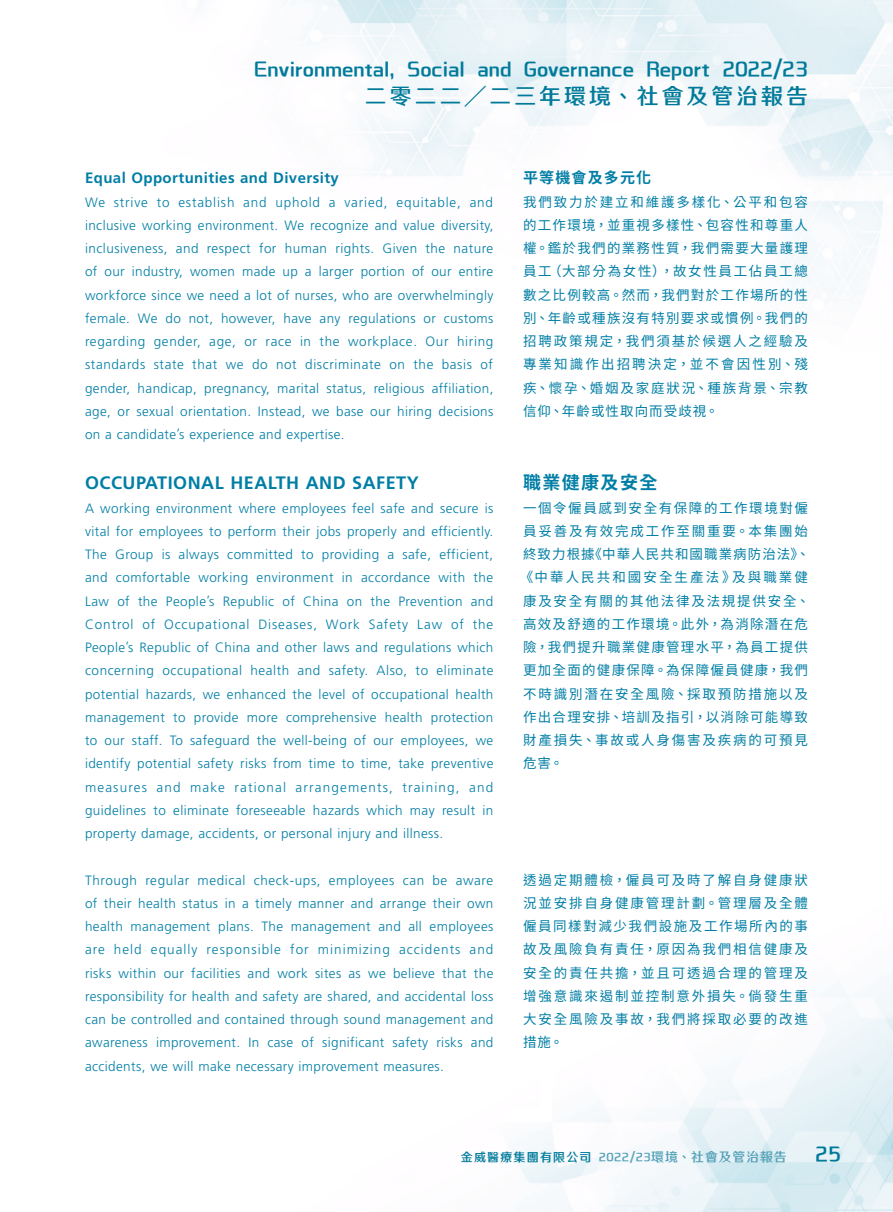
<style>
.page{position:relative;width:893px;height:1212px;background:#fff}
.page>*{position:absolute;margin:0;border:0;box-sizing:border-box;transform-origin:0 0}
.t1{font:22.5px "Tensentype Zhi Hei GB18030 W3";letter-spacing:-.005em;color:#007a9a}
.t2{font:21.75px "Tensentype Zhi Hei GB18030 W3";letter-spacing:.145em;color:#007a9a}
.Heading_1{font:700 18px "Frutiger LT Std";letter-spacing:.03em;color:#007ea5}
.C_Heading_1{font:700 18px "Source Han Sans TC";letter-spacing:.08em;color:#007ea5}
.Heading_2{font:700 15px "Frutiger LT Std";letter-spacing:.03em;color:#007ea5}
.C_Heading_2{font:700 15px "Source Han Sans TC";letter-spacing:.08em;color:#007ea5}
.Body_Text{font:300 13.5px/23.2px "Frutiger LT Std";letter-spacing:.03em;color:#007ea5;text-align:justify}
.C_Body_Text{font:13.5px/23.2px "Source Han Sans TC";letter-spacing:.135em;color:#007ea5;text-align:justify}
.C_Body_Text-2{font:13.5px/23.2px "Source Han Sans TC";letter-spacing:.115em;color:#007ea5}
.t3{font:12.75px "Tensentype Zhi Hei GB18030 W3";letter-spacing:.08em;color:#54a1b7}
.s1{font-size:12px;color:#007a9a}
</style>
<div class="page">
<img style="left:198px;top:0;width:695px;height:1212px">
<h1 class="t1" style="left:254px;top:53px;width:555px">Environmental, Social and Governance Report 2022/23</h1>
<h2 class="t2" style="left:365px;top:81px;width:444px">二零二二╱二三年環境﹑社會及管治報告</h2>
<p class="Heading_2" style="left:85px;top:169px;width:255px">Equal Opportunities and Diversity</p>
<p class="Body_Text" style="left:85px;top:190px;width:410px">We strive to establish and uphold a varied, equitable, and inclusive working environment. We recognize and value diversity, inclusiveness, and respect for human rights. Given the nature of our industry, women made up a larger portion of our entire workforce since we need a lot of nurses, who are overwhelmingly female. We do not, however, have any regulations or customs regarding gender, age, or race in the workplace. Our hiring standards state that we do not discriminate on the basis of gender, handicap, pregnancy, marital status, religious affiliation, age, or sexual orientation. Instead, we base our hiring decisions on a candidate’s experience and expertise.</p>
<p class="Heading_1" style="left:85px;top:472px;width:335px">OCCUPATIONAL HEALTH AND SAFETY</p>
<p class="Body_Text" style="left:85px;top:496px;width:410px">A working environment where employees feel safe and secure is vital for employees to perform their jobs properly and efficiently.<br>The Group is always committed to providing a safe, efficient, and comfortable working environment in accordance with the Law of the People’s Republic of China on the Prevention and Control of Occupational Diseases, Work Safety Law of the People’s Republic of China and other laws and regulations which concerning occupational health and safety. Also, to eliminate potential hazards, we enhanced the level of occupational health management to provide more comprehensive health protection to our staff. To safeguard the well-being of our employees, we identify potential safety risks from time to time, take preventive measures and make rational arrangements, training, and guidelines to eliminate foreseeable hazards which may result in property damage, accidents, or personal injury and illness.</p>
<p class="Body_Text" style="left:85px;top:868px;width:410px">Through regular medical check-ups, employees can be aware of their health status in a timely manner and arrange their own health management plans. The management and all employees are held equally responsible for minimizing accidents and risks within our facilities and work sites as we believe that the responsibility for health and safety are shared, and accidental loss can be controlled and contained through sound management and awareness improvement. In case of significant safety risks and accidents, we will make necessary improvement measures.</p>
<p class="C_Heading_2" style="left:523px;top:169px;width:130px">平等機會及多元化</p>
<p class="C_Body_Text" style="left:523px;top:190px;width:286px">我們致力於建立和維護多樣化、公平和包容的工作環境，並重視多樣性、包容性和尊重人權。鑑於我們的業務性質，我們需要大量護理員工（大部分為女性），故女性員工佔員工總數之比例較高。然而，我們對於工作場所的性別、年齡或種族沒有特別要求或慣例。我們的招聘政策規定，我們須基於候選人之經驗及專業知識作出招聘決定，並不會因性別、殘疾、懷孕、婚姻及家庭狀況、種族背景、宗教信仰、年齡或性取向而受歧視。</p>
<p class="C_Heading_1" style="left:523px;top:473px;width:136px">職業健康及安全</p>
<p class="C_Body_Text-2" style="left:520px;top:496px;width:291px">一個令僱員感到安全有保障的工作環境對僱員妥善及有效完成工作至關重要。本集團始終致力根據《中華人民共和國職業病防治法》、《中華人民共和國安全生產法》及與職業健康及安全有關的其他法律及法規提供安全、高效及舒適的工作環境。此外，為消除潛在危險，我們提升職業健康管理水平，為員工提供更加全面的健康保障。為保障僱員健康，我們不時識別潛在安全風險、採取預防措施以及作出合理安排、培訓及指引，以消除可能導致財產損失、事故或人身傷害及疾病的可預見危害。</p>
<p class="C_Body_Text" style="left:523px;top:868px;width:286px">透過定期體檢，僱員可及時了解自身健康狀況並安排自身健康管理計劃。管理層及全體僱員同樣對減少我們設施及工作場所內的事故及風險負有責任，原因為我們相信健康及安全的責任共擔，並且可透過合理的管理及增強意識來遏制並控制意外損失。倘發生重大安全風險及事故，我們將採取必要的改進措施。</p>
<p class="t3" style="left:461px;top:1148px;width:327px"><span class="s1">金威醫療集團有限公司</span> 2022/23環境﹑社會及管治報告</p>
<h1 class="t1" style="left:815px;top:1138px;width:28px">25</h1>
</div>
